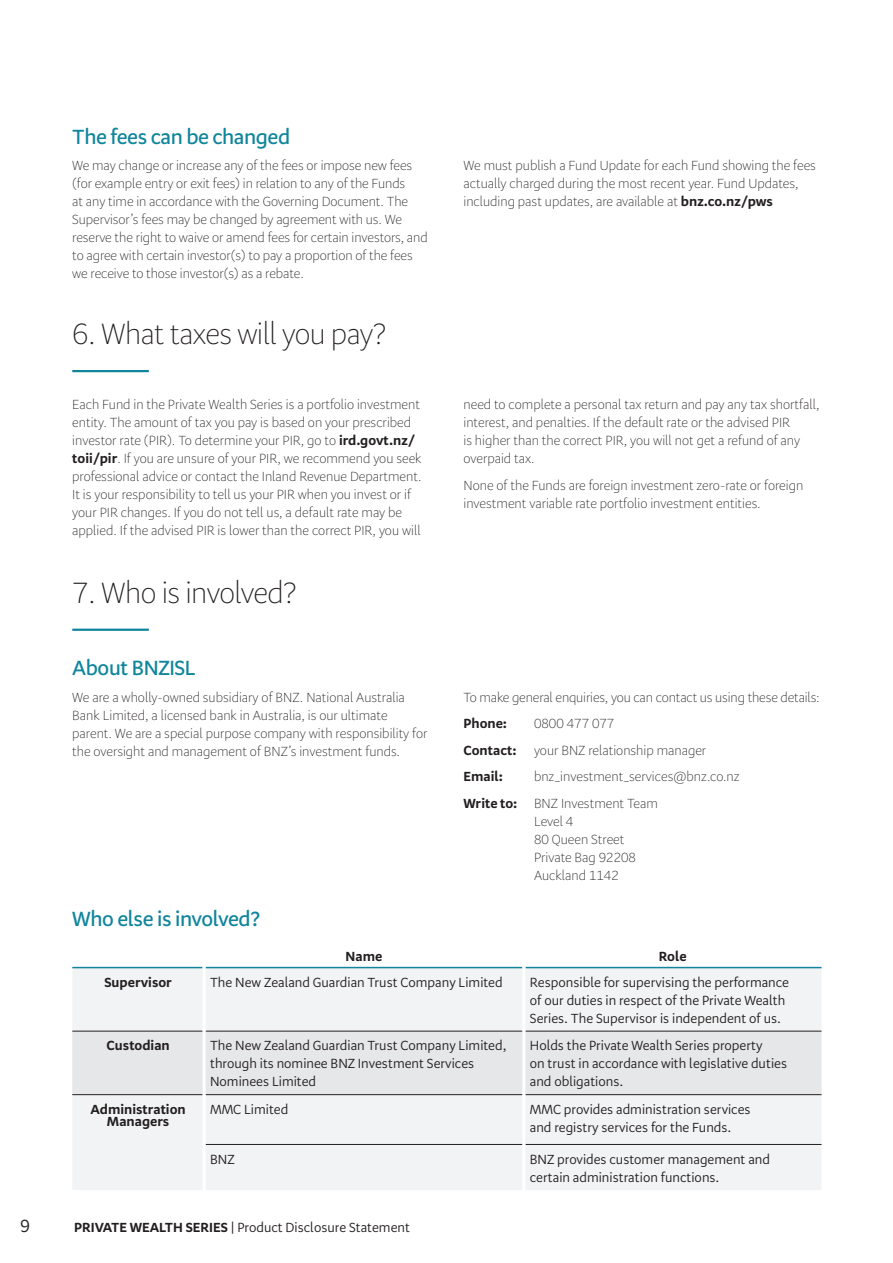
<style>
.page{position:relative;width:893px;height:1263px;background:#fff}
.page>*{position:absolute;margin:0;border:0;box-sizing:border-box;transform-origin:0 0}
.Heading{font:300 30px "Serrano Pro";letter-spacing:-.02em;color:#231f20}
.Subhead{font:600 21px "Serrano Pro";letter-spacing:-.02em;color:#10859c}
.t1{font:18px "Serrano Pro";color:#231f20}
.Body_copy{font:300 13.5px/18px "Serrano Pro";color:#231f20}
.Body_copy_First_line{font:300 13.5px/18px "Serrano Pro";color:#231f20}
.Table_copy{font:13.5px/18px "Serrano Pro";color:#231f20}
.Table_copy-2{font:700 13.5px/12px "Serrano Pro";color:#231f20;text-align:center}
.Body_copy-2{font:700 13.5px "Serrano Pro";color:#231f20}
.Table_Head_Black{font:700 13.5px "Serrano Pro";color:#231f20}
.s1{font-weight:700}
</style>
<div class="page">
<hr style="left:72px;top:370px;width:77px;height:2px;background:#10859c">
<hr style="left:72px;top:629px;width:77px;height:2px;background:#10859c">
<div style="left:72px;top:968px;width:749px;height:222px;background:#f2f3f4"></div>
<div style="left:72px;top:1032px;width:749px;height:62px;background:#e6e7e9"></div>
<hr style="left:72px;top:1031px;width:131px;height:1px;background:#231f20">
<hr style="left:206px;top:1031px;width:316px;height:1px;background:#231f20">
<hr style="left:525px;top:1031px;width:296px;height:1px;background:#231f20">
<hr style="left:72px;top:1094px;width:131px;height:1px;background:#231f20">
<hr style="left:206px;top:1094px;width:316px;height:1px;background:#231f20">
<hr style="left:525px;top:1094px;width:296px;height:1px;background:#231f20">
<hr style="left:72px;top:967px;width:131px;height:1px;background:#10859c">
<hr style="left:206px;top:967px;width:316px;height:1px;background:#10859c">
<hr style="left:525px;top:967px;width:296px;height:1px;background:#10859c">
<hr style="left:206px;top:1144px;width:316px;height:1px;background:#231f20">
<hr style="left:525px;top:1144px;width:296px;height:1px;background:#231f20">
<hr style="left:203px;top:967px;width:3px;height:64px;background:#fff">
<hr style="left:522px;top:967px;width:3px;height:64px;background:#fff">
<hr style="left:203px;top:1031px;width:3px;height:64px;background:#fff">
<hr style="left:522px;top:1031px;width:3px;height:64px;background:#fff">
<hr style="left:203px;top:1095px;width:3px;height:49px;background:#fff">
<hr style="left:522px;top:1095px;width:3px;height:49px;background:#fff">
<hr style="left:203px;top:1144px;width:3px;height:46px;background:#fff">
<hr style="left:522px;top:1144px;width:3px;height:46px;background:#fff">
<p class="Subhead" style="left:72px;top:125px;width:219px">The fees can be changed</p>
<p class="Body_copy" style="left:72px;top:157px;width:357px">We may change or increase any of the fees or impose new fees (for example entry or exit fees) in relation to any of the Funds<br>at any time in accordance with the Governing Document. The Supervisor’s fees may be changed by agreement with us. We reserve the right to waive or amend fees for certain investors, and to agree with certain investor(s) to pay a proportion of the fees we receive to those investor(s) as a rebate.</p>
<p class="Body_copy" style="left:463px;top:157px;width:354px">We must publish a Fund Update for each Fund showing the fees actually charged during the most recent year. Fund Updates, including past updates, are available at <span class="s1">bnz.co.nz/pws</span></p>
<p class="Heading" style="left:72px;top:318px;width:315px">6. What taxes will you pay?</p>
<p class="Body_copy_First_line" style="left:72px;top:396px;width:351px">Each Fund in the Private Wealth Series is a portfolio investment entity. The amount of tax you pay is based on your prescribed investor rate (PIR). To determine your PIR, go to <span class="s1">ird.govt.nz/ toii/pir</span>. If you are unsure of your PIR, we recommend you seek professional advice or contact the Inland Revenue Department.<br>It is your responsibility to tell us your PIR when you invest or if your PIR changes. If you do not tell us, a default rate may be applied. If the advised PIR is lower than the correct PIR, you will</p>
<p class="Body_copy_First_line" style="left:463px;top:396px;width:358px">need to complete a personal tax return and pay any tax shortfall, interest, and penalties. If the default rate or the advised PIR<br>is higher than the correct PIR, you will not get a refund of any overpaid tax.</p>
<p class="Body_copy" style="left:463px;top:477px;width:341px">None of the Funds are foreign investment zero-rate or foreign investment variable rate portfolio investment entities.</p>
<p class="Heading" style="left:72px;top:577px;width:226px">7. Who is involved?</p>
<p class="Subhead" style="left:72px;top:656px;width:125px">About BNZISL</p>
<p class="Body_copy" style="left:72px;top:689px;width:357px">We are a wholly-owned subsidiary of BNZ. National Australia Bank Limited, a licensed bank in Australia, is our ultimate parent. We are a special purpose company with responsibility for the oversight and management of BNZ’s investment funds.</p>
<p class="Body_copy" style="left:463px;top:689px;width:358px">To make general enquiries, you can contact us using these details:</p>
<p class="Body_copy-2" style="left:463px;top:716px;width:45px">Phone:</p>
<p class="Body_copy" style="left:534px;top:715px;width:82px">0800 477 077</p>
<p class="Body_copy-2" style="left:463px;top:742px;width:55px">Contact:</p>
<p class="Body_copy" style="left:534px;top:742px;width:174px">your BNZ relationship manager</p>
<p class="Body_copy-2" style="left:463px;top:769px;width:41px">Email:</p>
<p class="Body_copy" style="left:534px;top:768px;width:207px">bnz_investment_services@bnz.co.nz</p>
<p class="Body_copy" style="left:534px;top:795px;width:125px;text-indent:-70px"><span class="s1">Write to:</span> BNZ Investment Team<br>Level 4<br>80 Queen Street<br>Private Bag 92208<br>Auckland 1142</p>
<p class="Subhead" style="left:72px;top:907px;width:189px">Who else is involved?</p>
<p class="Table_Head_Black" style="left:346px;top:949px;width:38px">Name</p>
<p class="Table_Head_Black" style="left:659px;top:949px;width:29px">Role</p>
<p class="Table_copy-2" style="left:104px;top:976px;width:69px">Supervisor</p>
<p class="Table_copy" style="left:210px;top:973px;width:294px">The New Zealand Guardian Trust Company Limited</p>
<p class="Table_copy" style="left:530px;top:973px;width:261px">Responsible for supervising the performance of our duties in respect of the Private Wealth<br>Series. The Supervisor is independent of us.</p>
<p class="Table_copy-2" style="left:107px;top:1040px;width:65px">Custodian</p>
<p class="Table_copy" style="left:210px;top:1037px;width:298px">The New Zealand Guardian Trust Company Limited, through its nominee BNZ Investment Services<br>Nominees Limited</p>
<p class="Table_copy" style="left:530px;top:1037px;width:259px">Holds the Private Wealth Series property<br>on trust in accordance with legislative duties and obligations.</p>
<p class="Table_copy-2" style="left:91px;top:1103px;width:97px">Administration<br>Managers</p>
<p class="Table_copy" style="left:210px;top:1100px;width:80px">MMC Limited</p>
<p class="Table_copy" style="left:530px;top:1100px;width:222px">MMC provides administration services and registry services for the Funds.</p>
<p class="Table_copy" style="left:210px;top:1150px;width:26px">BNZ</p>
<p class="Table_copy" style="left:530px;top:1150px;width:242px">BNZ provides customer management and certain administration functions.</p>
<h3 class="t1" style="left:20px;top:1216px;width:11px">9</h3>
<p class="Table_copy" style="left:74px;top:1219px;width:337px"><span class="s1">PRIVATE WEALTH SERIES</span> | Product Disclosure Statement</p>
</div>
